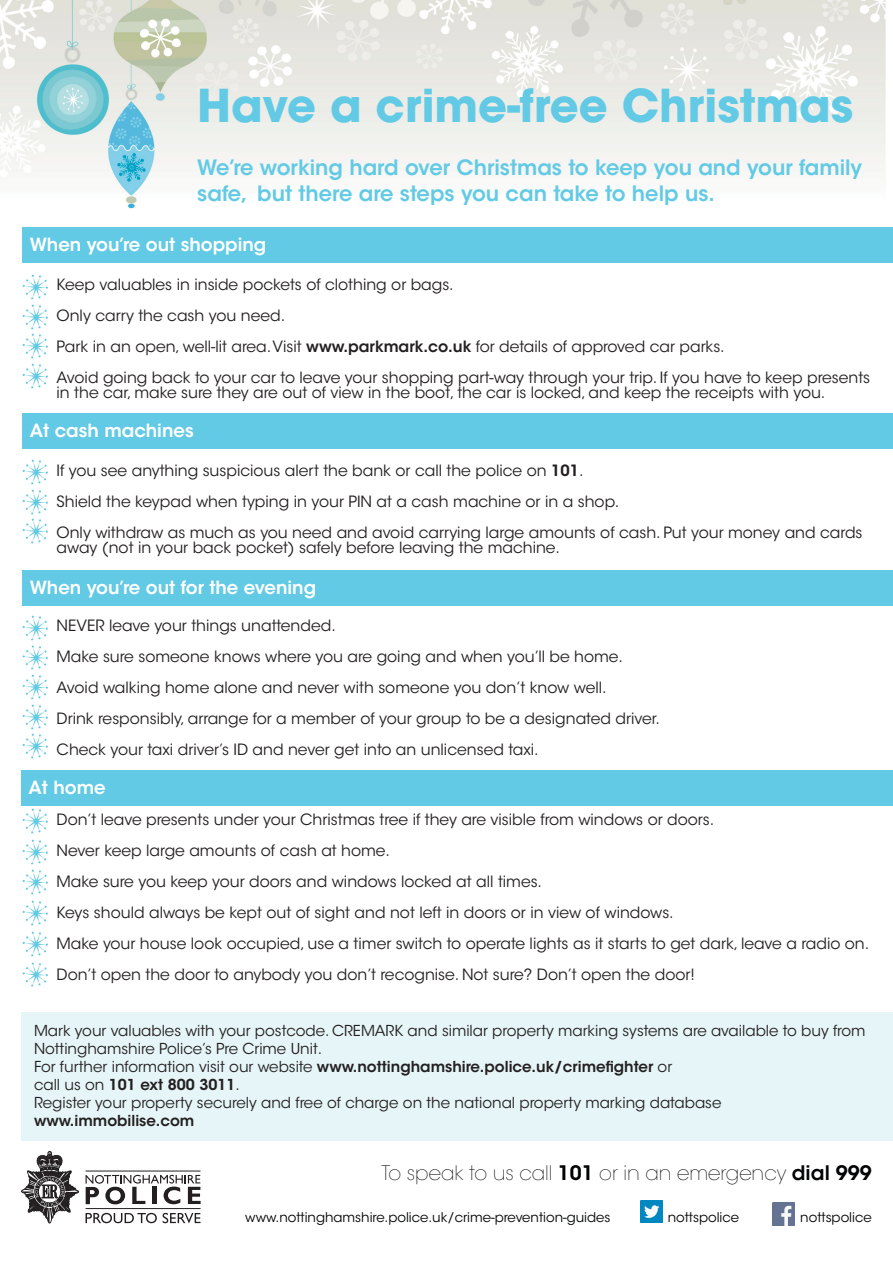
<style>
.page{position:relative;width:893px;height:1263px;background:#fff}
.page>*{position:absolute;margin:0;border:0;box-sizing:border-box;transform-origin:0 0}
.t1{font:700 45px "ITC Avant Garde Std";color:#62cae4}
.t2{font:600 21px/25.2px "ITC Avant Garde Std";color:#62cae4}
.t3{font:200 19.95px "ITC Avant Garde Std";color:#020304}
.t4{font:600 18px "ITC Avant Garde Std";color:#fff}
.t5{font:15.45px/15.5px "ITC Avant Garde Std";color:#231f20}
.t6{font:15px/18px "ITC Avant Garde Std";color:#231f20}
.t7{font:600 15px "ITC Avant Garde Std";color:#231f20}
.t8{font:13.2px "ITC Avant Garde Std";color:#020304}
.s1{font-weight:600}
.s2{font-weight:400}
</style>
<div class="page">
<img style="left:0;top:0;width:885px;height:209px">
<div style="left:22px;top:227px;width:871px;height:36px;background:#62cae4"></div>
<img style="left:22px;top:274px;width:26px;height:56px">
<img style="left:22px;top:459px;width:26px;height:26px">
<img style="left:22px;top:615px;width:26px;height:26px">
<img style="left:22px;top:489px;width:26px;height:26px">
<img style="left:22px;top:645px;width:26px;height:25px">
<img style="left:22px;top:333px;width:26px;height:56px">
<img style="left:22px;top:518px;width:26px;height:26px">
<img style="left:22px;top:674px;width:26px;height:26px">
<img style="left:22px;top:704px;width:26px;height:26px">
<img style="left:22px;top:733px;width:26px;height:26px">
<div style="left:22px;top:414px;width:871px;height:35px;background:#62cae4"></div>
<div style="left:22px;top:570px;width:871px;height:36px;background:#62cae4"></div>
<svg style="left:86px;top:1175px;width:115px;height:29px"></svg>
<hr style="left:86px;top:1171px;width:115px;height:1px;background:#231f20">
<hr style="left:86px;top:1208px;width:115px;height:1px;background:#231f20">
<svg style="left:86px;top:1213px;width:71px;height:10px"></svg>
<svg style="left:163px;top:1213px;width:38px;height:10px"></svg>
<svg style="left:21px;top:1151px;width:58px;height:72px"></svg>
<img style="left:772px;top:1203px;width:23px;height:22px">
<img style="left:640px;top:1200px;width:22px;height:23px">
<div style="left:21px;top:770px;width:872px;height:35px;background:#62cae4"></div>
<div style="left:21px;top:1012px;width:872px;height:129px;background:#e6f5f7"></div>
<img style="left:22px;top:808px;width:26px;height:26px">
<img style="left:22px;top:839px;width:26px;height:26px">
<img style="left:22px;top:869px;width:26px;height:26px">
<img style="left:22px;top:900px;width:26px;height:26px">
<img style="left:22px;top:931px;width:26px;height:26px">
<img style="left:22px;top:962px;width:26px;height:25px">
<p class="t1" style="left:197px;top:76px;width:658px">Have a crime-free Christmas</p>
<p class="t2" style="left:197px;top:155px;width:666px">We’re working hard over Christmas to keep you and your family safe, but there are steps you can take to help us.</p>
<p class="t4" style="left:30px;top:233px;width:238px">When you’re out shopping</p>
<p class="t5" style="left:57px;top:277px;width:399px">Keep valuables in inside pockets of clothing or bags.</p>
<p class="t5" style="left:57px;top:308px;width:230px">Only carry the cash you need.</p>
<p class="t5" style="left:57px;top:339px;width:670px">Park in an open, well-lit area. Visit <span class="s1">www.parkmark.co.uk</span> for details of approved car parks.</p>
<p class="t5" style="left:57px;top:370px;width:815px">Avoid going back to your car to leave your shopping part-way through your trip. If you have to keep presents in the car, make sure they are out of view in the boot, the car is locked, and keep the receipts with you.</p>
<p class="t4" style="left:30px;top:419px;width:165px">At cash machines</p>
<p class="t5" style="left:57px;top:463px;width:528px">If you see anything suspicious alert the bank or call the police on <span class="s1">101</span>.</p>
<p class="t5" style="left:57px;top:494px;width:564px">Shield the keypad when typing in your PIN at a cash machine or in a shop.</p>
<p class="t5" style="left:57px;top:524px;width:807px">Only withdraw as much as you need and avoid carrying large amounts of cash. Put your money and cards away (not in your back pocket) safely before leaving the machine.</p>
<p class="t4" style="left:30px;top:576px;width:288px">When you’re out for the evening</p>
<p class="t5" style="left:57px;top:618px;width:281px">NEVER leave your things unattended.</p>
<p class="t5" style="left:57px;top:649px;width:568px">Make sure someone knows where you are going and when you’ll be home.</p>
<p class="t5" style="left:57px;top:680px;width:552px">Avoid walking home alone and never with someone you don’t know well.</p>
<p class="t5" style="left:57px;top:711px;width:605px">Drink responsibly, arrange for a member of your group to be a designated driver.</p>
<p class="t5" style="left:57px;top:742px;width:484px">Check your taxi driver’s ID and never get into an unlicensed taxi.</p>
<p class="t4" style="left:29px;top:776px;width:79px">At home</p>
<p class="t5" style="left:57px;top:812px;width:659px">Don’t leave presents under your Christmas tree if they are visible from windows or doors.</p>
<p class="t5" style="left:57px;top:843px;width:335px">Never keep large amounts of cash at home.</p>
<p class="t5" style="left:57px;top:874px;width:487px">Make sure you keep your doors and windows locked at all times.</p>
<p class="t5" style="left:57px;top:905px;width:619px">Keys should always be kept out of sight and not left in doors or in view of windows.</p>
<p class="t5" style="left:57px;top:936px;width:814px">Make your house look occupied, use a timer switch to operate lights as it starts to get dark, leave a radio on.</p>
<p class="t5" style="left:57px;top:967px;width:640px">Don’t open the door to anybody you don’t recognise. Not sure? Don’t open the door!</p>
<p class="t6" style="left:34px;top:1021px;width:833px">Mark your valuables with your postcode. CREMARK and similar property marking systems are available to buy from<br>Nottinghamshire Police’s Pre Crime Unit.</p>
<p class="t7" style="left:34px;top:1057px;width:640px"><span class="s2">For further information visit our website</span> www.nottinghamshire.police.uk/crimefighter <span class="s2">or</span></p>
<p class="t7" style="left:34px;top:1075px;width:207px"><span class="s2">call us on</span> 101 ext 800 3011<span class="s2">.</span></p>
<p class="t6" style="left:34px;top:1093px;width:689px">Register your property securely and free of charge on the national property marking database</p>
<p class="t7" style="left:34px;top:1111px;width:162px">www.immobilise.com</p>
<p class="t3" style="left:381px;top:1161px;width:492px">To speak to us call <span class="s1">101</span> or in an emergency <span class="s1">dial 999</span></p>
<p class="t8" style="left:245px;top:1209px;width:367px">www.nottinghamshire.police.uk/crime-prevention-guides</p>
<p class="t8" style="left:668px;top:1209px;width:73px">nottspolice</p>
<p class="t8" style="left:800px;top:1209px;width:73px">nottspolice</p>
</div>
